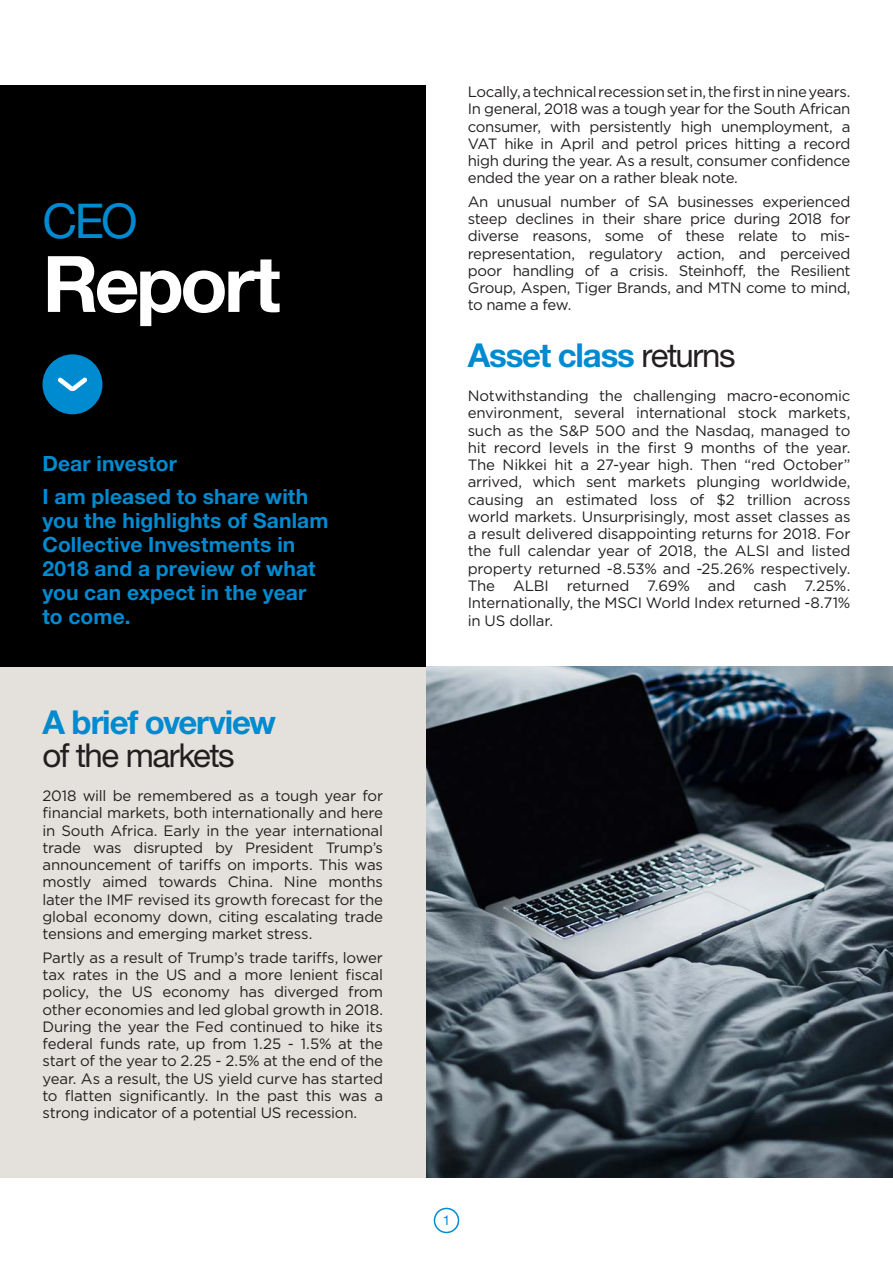
<style>
.page{position:relative;width:893px;height:1263px;background:#fff}
.page>*{position:absolute;margin:0;border:0;box-sizing:border-box;transform-origin:0 0}
.t1{font:700 78px "Helvetica Neue LT Std";letter-spacing:-.045em;color:#fff}
.t2{font:48px "Helvetica Neue LT Std";color:#008ad0}
.koppe{font:700 33px/33px "Helvetica Neue LT Std";letter-spacing:-.035em;color:#008ad0}
.intro{font:700 21px/24px "Helvetica Neue LT Std";letter-spacing:.005em;color:#008ad0}
.bodycopy{font:15px/17.2px "Gotham";letter-spacing:-.02em;color:#231f20;text-align:justify}
.t3{font:13.5px "Helvetica Neue LT Std";color:#008ad0}
.s1{font-weight:400;color:#231f20}
</style>
<div class="page">
<div style="left:434px;top:1208px;width:25px;height:25px;border:2px solid #008ad0;border-radius:50%"></div>
<img style="left:425px;top:666px;width:468px;height:512px">
<div style="left:0;top:662px;width:425px;height:516px;background:#e4e1dc"></div>
<div style="left:0;top:85px;width:425px;height:581px;background:#000001"></div>
<div style="left:43px;top:354px;width:59px;height:60px;background:#008ad0;border-radius:50%"></div>
<svg style="left:58px;top:377px;width:29px;height:14px"></svg>
<p class="t2" style="left:43px;top:193px;width:97px">CEO</p>
<p class="t1" style="left:43px;top:236px;width:240px">Report</p>
<p class="intro" style="left:43px;top:451px;width:136px">Dear investor</p>
<p class="intro" style="left:43px;top:484px;width:287px">I am pleased to share with you the highlights of Sanlam<br>Collective Investments in<br>2018 and a preview of what you can expect in the year to come.</p>
<p class="koppe" style="left:43px;top:705px;width:235px">A brief overview <span class="s1">of the markets</span></p>
<p class="bodycopy" style="left:43px;top:787px;width:342px">2018 will be remembered as a tough year for financial markets, both internationally and here in South Africa. Early in the year international trade was disrupted by President Trump’s announcement of tariffs on imports. This was mostly aimed towards China. Nine months later the IMF revised its growth forecast for the global economy down, citing escalating trade tensions and emerging market stress.</p>
<p class="bodycopy" style="left:43px;top:948px;width:342px">Partly as a result of Trump’s trade tariffs, lower tax rates in the US and a more lenient fiscal policy, the US economy has diverged from other economies and led global growth in 2018.<br>During the year the Fed continued to hike its federal funds rate, up from 1.25 - 1.5% at the start of the year to 2.25 - 2.5% at the end of the year. As a result, the US yield curve has started to flatten significantly. In the past this was a strong indicator of a potential US recession.</p>
<p class="bodycopy" style="left:468px;top:83px;width:384px">Locally, a technical recession set in, the first in nine years.<br>In general, 2018 was a tough year for the South African consumer, with persistently high unemployment, a VAT hike in April and petrol prices hitting a record high during the year. As a result, consumer confidence ended the year on a rather bleak note.</p>
<p class="bodycopy" style="left:468px;top:193px;width:384px">An unusual number of SA businesses experienced steep declines in their share price during 2018 for diverse reasons, some of these relate to mis&shy;representation, regulatory action, and perceived poor handling of a crisis. Steinhoff, the Resilient Group, Aspen, Tiger Brands, and MTN come to mind, to name a few.</p>
<p class="koppe" style="left:468px;top:338px;width:269px">Asset class <span class="s1">returns</span></p>
<p class="bodycopy" style="left:468px;top:387px;width:384px">Notwithstanding the challenging macro-economic environment, several international stock markets, such as the S&amp;P 500 and the Nasdaq, managed to hit record levels in the first 9 months of the year.<br>The Nikkei hit a 27-year high. Then “red October” arrived, which sent markets plunging worldwide, causing an estimated loss of $2 trillion across world markets. Unsurprisingly, most asset classes as a result delivered disappointing returns for 2018. For the full calendar year of 2018, the ALSI and listed property returned -8.53% and -25.26% respectively.<br>The ALBI returned 7.69% and cash 7.25%.<br>Internationally, the MSCI World Index returned -8.71% in US dollar.</p>
<p class="t3" style="left:443px;top:1212px;width:9px">1</p>
</div>
